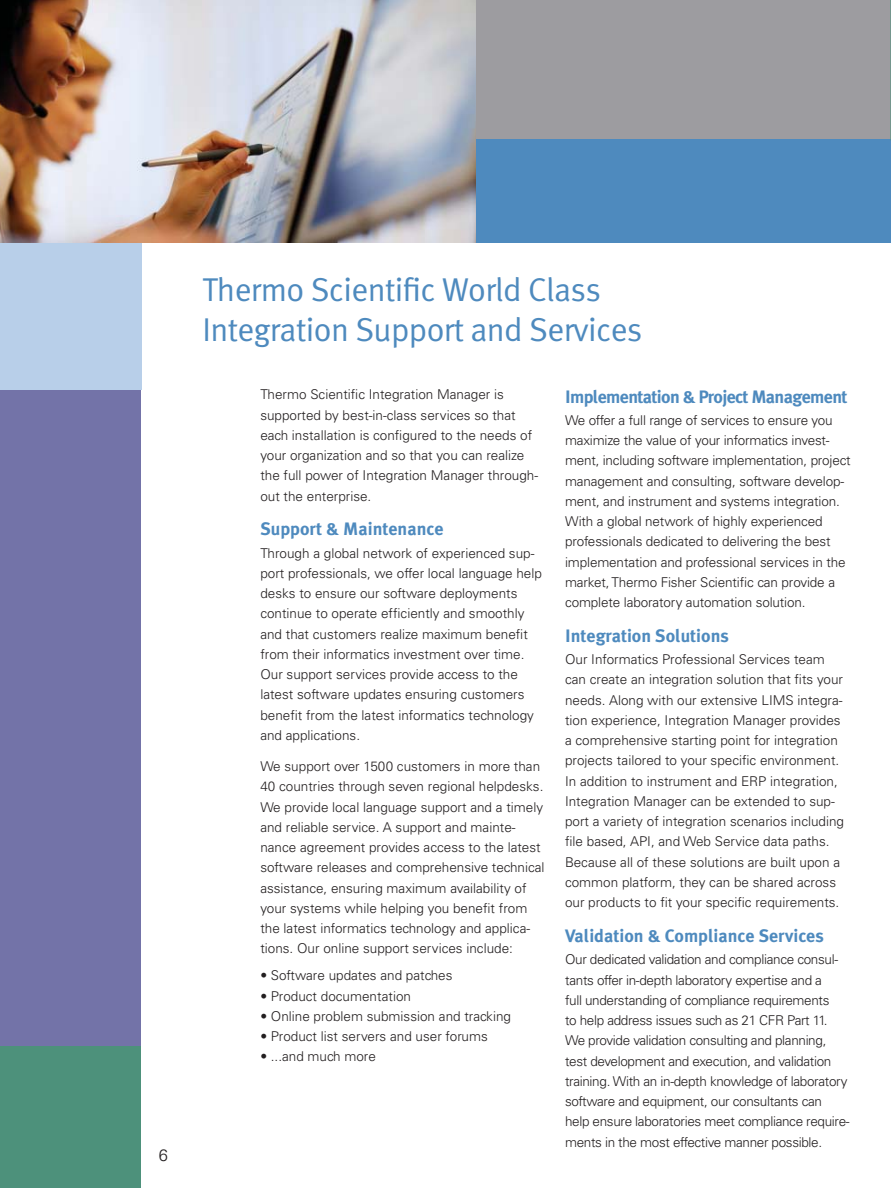
<style>
.page{position:relative;width:891px;height:1188px;background:#fff}
.page>*{position:absolute;margin:0;border:0;box-sizing:border-box;transform-origin:0 0}
.t1{font:33px/39.6px "Meta Normal LF";letter-spacing:-.02em;color:#4e8abe}
.t2{font:700 18px "Meta Plus";color:#4e8abe}
.t3{font:700 18px "Meta Plus";letter-spacing:-.035em;color:#4e8abe}
.t4{font:300 16.5px "Univers";color:#231f20}
.t5{font:300 13.5px/20.2px "Univers";color:#231f20}
.t6{font:300 13.5px/20.2px "Univers";letter-spacing:-.025em;color:#231f20}
</style>
<div class="page">
<div style="left:475px;top:0;width:416px;height:148px;background:#9d9ca0"></div>
<div style="left:139px;top:140px;width:752px;height:103px;background:#4e8abe"></div>
<div style="left:0;top:0;width:141px;height:1188px;background:#7373a8"></div>
<div style="left:0;top:236px;width:142px;height:154px;background:#b8cfe9"></div>
<img style="left:0;top:0;width:476px;height:243px">
<div style="left:0;top:1046px;width:141px;height:142px;background:#4d917b"></div>
<p class="t4" style="left:159px;top:1149px;width:11px">6</p>
<h1 class="t1" style="left:202px;top:272px;width:442px">Thermo Scientific World Class<br>Integration Support and Services</h1>
<p class="t5" style="left:260px;top:386px;width:279px">Thermo Scientific Integration Manager is supported by best-in-class services so that each installation is configured to the needs of your organization and so that you can realize the full power of Integration Manager through&shy;out the enterprise.</p>
<h2 class="t2" style="left:260px;top:522px;width:185px">Support &amp; Maintenance</h2>
<p class="t5" style="left:260px;top:544px;width:283px">Through a global network of experienced sup&shy;port professionals, we offer local language help desks to ensure our software deployments continue to operate efficiently and smoothly and that customers realize maximum benefit from their informatics investment over time.<br>Our support services provide access to the latest software updates ensuring customers benefit from the latest informatics technology and applications.</p>
<p class="t5" style="left:260px;top:757px;width:286px">We support over 1500 customers in more than 40 countries through seven regional helpdesks.<br>We provide local language support and a timely and reliable service. A support and mainte&shy;nance agreement provides access to the latest software releases and comprehensive technical assistance, ensuring maximum availability of your systems while helping you benefit from the latest informatics technology and applica&shy;tions. Our online support services include:</p>
<p class="t5" style="left:260px;top:967px;width:194px">• Software updates and patches</p>
<p class="t5" style="left:260px;top:987px;width:152px">• Product documentation</p>
<p class="t5" style="left:260px;top:1007px;width:252px">• Online problem submission and tracking</p>
<p class="t5" style="left:260px;top:1027px;width:229px">• Product list servers and user forums</p>
<p class="t5" style="left:260px;top:1048px;width:117px">• ...and much more</p>
<h2 class="t3" style="left:565px;top:389px;width:284px">Implementation &amp; Project Management</h2>
<p class="t5" style="left:565px;top:411px;width:287px">We offer a full range of services to ensure you maximize the value of your informatics invest&shy;ment, including software implementation, project management and consulting, software develop&shy;ment, and instrument and systems integration.<br>With a global network of highly experienced professionals dedicated to delivering the best implementation and professional services in the market, Thermo Fisher Scientific can provide a complete laboratory automation solution.</p>
<h2 class="t2" style="left:565px;top:628px;width:165px">Integration Solutions</h2>
<p class="t5" style="left:565px;top:651px;width:281px">Our Informatics Professional Services team can create an integration solution that fits your needs. Along with our extensive LIMS integra&shy;tion experience, Integration Manager provides a comprehensive starting point for integration projects tailored to your specific environment.<br>In addition to instrument and ERP integration, Integration Manager can be extended to sup&shy;port a variety of integration scenarios including file based, API, and Web Service data paths.<br>Because all of these solutions are built upon a common platform, they can be shared across our products to fit your specific requirements.</p>
<h2 class="t2" style="left:565px;top:928px;width:260px">Validation &amp; Compliance Services</h2>
<p class="t6" style="left:565px;top:951px;width:286px">Our dedicated validation and compliance consul&shy;tants offer in-depth laboratory expertise and a<br>full understanding of compliance requirements<br>to help address issues such as 21 CFR Part 11.<br>We provide validation consulting and planning, test development and execution, and validation training. With an in-depth knowledge of laboratory software and equipment, our consultants can help ensure laboratories meet compliance require&shy;ments in the most effective manner possible.</p>
</div>
